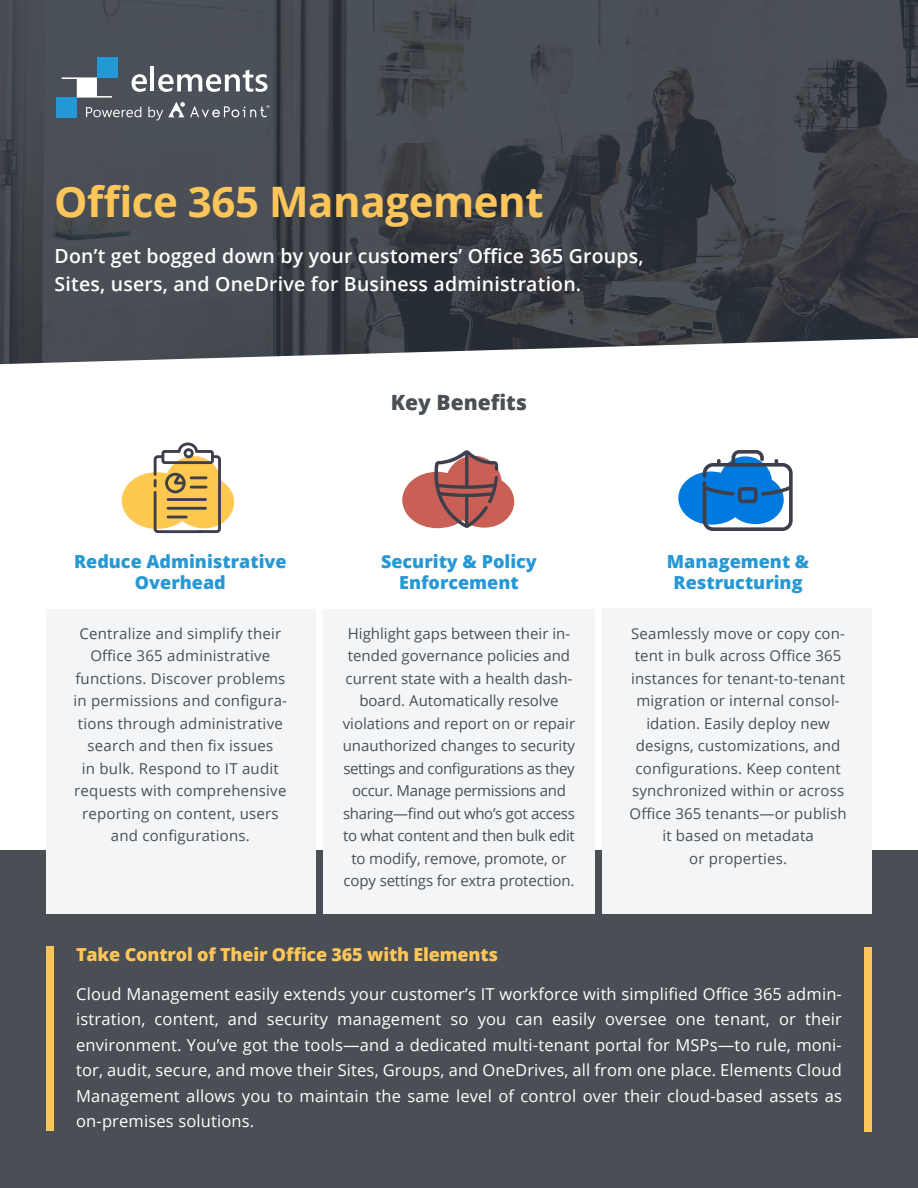
<style>
.page{position:relative;width:918px;height:1188px;background:#fff}
.page>*{position:absolute;margin:0;border:0;box-sizing:border-box;transform-origin:0 0}
.t1{font:700 42px "Open Sans";letter-spacing:-.01em;color:#fec65a}
.t2{font:800 21px "Open Sans";color:#494f54}
.t3{font:600 19.5px/28.5px "Open Sans";letter-spacing:.01em;color:#fff}
.t4{font:800 18px/21px "Open Sans";color:#2698d4;text-align:center}
.t5{font:800 18px "Open Sans";letter-spacing:-.01em;color:#fec65a}
.t6{font:16.5px/25.5px "Open Sans";letter-spacing:.01em;color:#fff;text-align:justify}
.t7{font:15px/22.5px "Open Sans";letter-spacing:.01em;color:#494f54;text-align:center}
</style>
<div class="page">
<img style="left:0;top:0;width:918px;height:364px">
<div style="left:0;top:850px;width:918px;height:338px;background:#494f54"></div>
<div style="left:97px;top:57px;width:20px;height:20px;background:#2398d5"></div>
<div style="left:57px;top:98px;width:20px;height:20px;background:#2398d5"></div>
<svg style="left:62px;top:77px;width:50px;height:21px"></svg>
<svg style="left:132px;top:74px;width:15px;height:18px"></svg>
<hr style="left:151px;top:67px;width:3px;height:24px;background:#fff">
<svg style="left:158px;top:70px;width:110px;height:22px"></svg>
<svg style="left:86px;top:107px;width:55px;height:10px"></svg>
<svg style="left:148px;top:102px;width:121px;height:18px"></svg>
<div style="left:602px;top:608px;width:270px;height:306px;background:#f4f5f6"></div>
<div style="left:323px;top:609px;width:272px;height:305px;background:#f4f5f6"></div>
<div style="left:46px;top:609px;width:270px;height:305px;background:#f4f5f6"></div>
<svg style="left:122px;top:442px;width:112px;height:91px"></svg>
<hr style="left:191px;top:476px;width:15px;height:3px;background:#3d404c">
<hr style="left:191px;top:486px;width:15px;height:3px;background:#3d404c">
<svg style="left:402px;top:450px;width:112px;height:78px"></svg>
<svg style="left:678px;top:450px;width:115px;height:81px"></svg>
<div style="left:46px;top:946px;width:8px;height:185px;background:#fec65a"></div>
<div style="left:864px;top:947px;width:8px;height:185px;background:#fec65a"></div>
<p class="t1" style="left:54px;top:172px;width:491px">Office 365 Management</p>
<p class="t3" style="left:55px;top:241px;width:591px">Don’t get bogged down by your customers’ Office 365 Groups,<br>Sites, users, and OneDrive for Business administration.</p>
<p class="t4" style="left:74px;top:550px;width:214px">Reduce Administrative<br>Overhead</p>
<p class="t7" style="left:74px;top:622px;width:215px">Centralize and simplify their<br>Office 365 administrative functions. Discover problems in permissions and configura&shy;tions through administrative search and then fix issues<br>in bulk. Respond to IT audit requests with comprehensive reporting on content, users and configurations.</p>
<p class="t2" style="left:391px;top:386px;width:138px">Key Benefits</p>
<p class="t4" style="left:381px;top:550px;width:157px">Security &amp; Policy<br>Enforcement</p>
<p class="t7" style="left:343px;top:621px;width:234px">Highlight gaps between their in&shy;tended governance policies and current state with a health dash&shy;board. Automatically resolve violations and report on or repair unauthorized changes to security settings and configurations as they occur. Manage permissions and sharing—find out who’s got access to what content and then bulk edit to modify, remove, promote, or copy settings for extra protection.</p>
<p class="t4" style="left:667px;top:550px;width:144px">Management &amp;<br>Restructuring</p>
<p class="t7" style="left:630px;top:622px;width:219px">Seamlessly move or copy con&shy;tent in bulk across Office 365 instances for tenant-to-tenant migration or internal consol&shy;idation. Easily deploy new designs, customizations, and configurations. Keep content synchronized within or across<br>Office 365 tenants—or publish it based on metadata<br>or properties.</p>
<p class="t5" style="left:76px;top:941px;width:424px">Take Control of Their Office 365 with Elements</p>
<p class="t6" style="left:76px;top:981px;width:767px">Cloud Management easily extends your customer’s IT workforce with simplified Office 365 admin&shy;istration, content, and security management so you can easily oversee one tenant, or their environment. You’ve got the tools—and a dedicated multi-tenant portal for MSPs—to rule, moni&shy;tor, audit, secure, and move their Sites, Groups, and OneDrives, all from one place. Elements Cloud Management allows you to maintain the same level of control over their cloud-based assets as on-premises solutions.</p>
</div>
